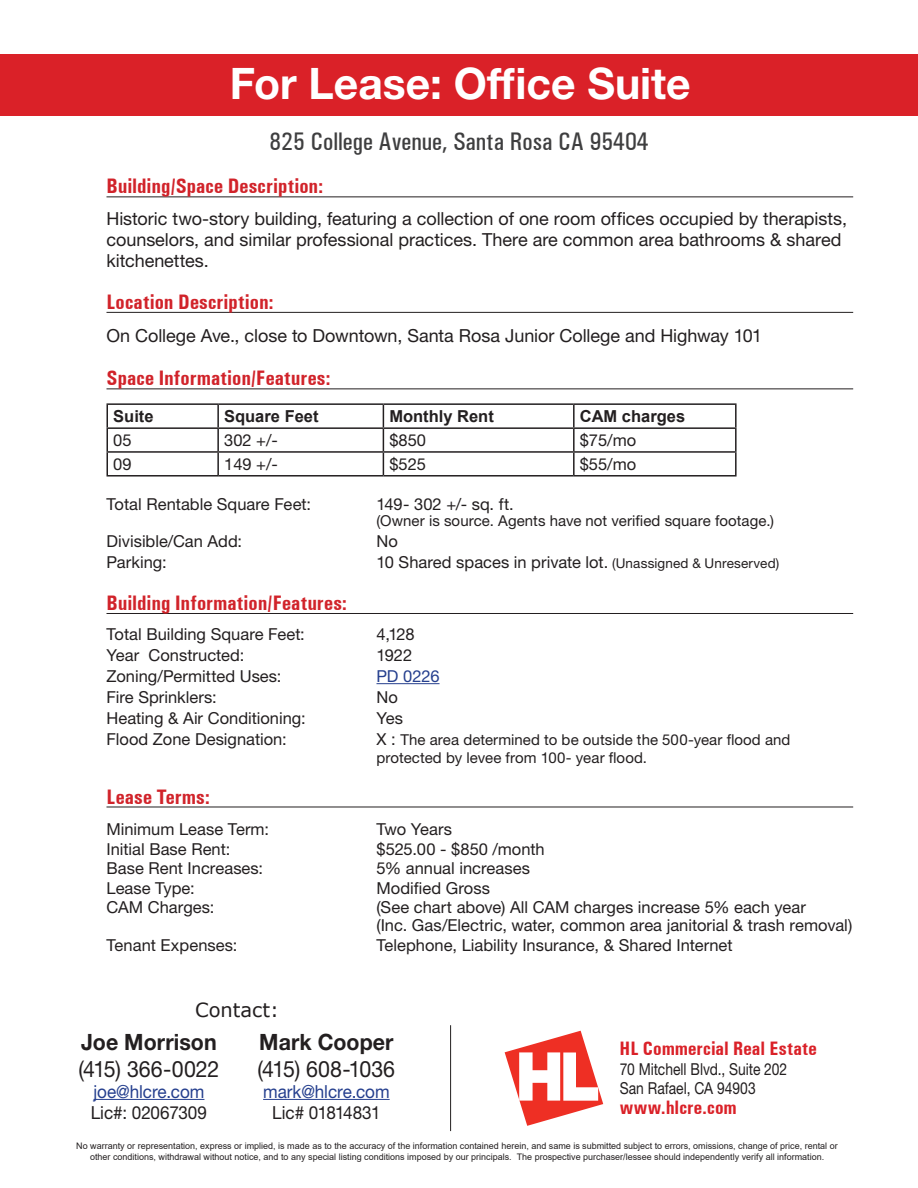
<style>
.page{position:relative;width:918px;height:1188px;background:#fff}
.page>*{position:absolute;margin:0;border:0;box-sizing:border-box;transform-origin:0 0}
.t1{font:700 43.5px "Helvetica Neue LT Std";color:#fff}
.t2{font:500 condensed 25.5px "Univers";color:#3e3e3f}
.t3{font:22.5px "Helvetica Neue LT Std";color:#231f20;scale:.95 1}
.t4{font:700 22.5px "Helvetica Neue LT Std";letter-spacing:.005em;color:#231f20;scale:.95 1}
.t5{font:700 condensed 21px "Univers";letter-spacing:.005em;color:#d1232a}
.t6{font:700 condensed 19.5px "Univers";letter-spacing:.01em;color:#da2128}
.t7{font:19.5px "Verdana";color:#231f20}
.t8{font:18px/21px "Helvetica Neue LT Std";letter-spacing:-.005em;color:#231f20}
.t9{font:18px "Helvetica Neue LT Std";letter-spacing:-.005em;color:#253f8e;scale:.95 1}
.t10{font:18px "Helvetica Neue LT Std";letter-spacing:-.005em;color:#231f20;scale:.95 1}
.t11{font:18px "Helvetica Neue LT Std";letter-spacing:-.03em;color:#231f20;scale:.95 1}
.t12{font:16.5px "Helvetica Neue LT Std";color:#231f20}
.t13{font:16.5px/19.5px "Helvetica Neue LT Std";color:#231f20;scale:.84 1}
.t14{font:700 16.5px "Arial";color:#231f20}
.t15{font:16.5px "Helvetica Neue LT Std";letter-spacing:-.01em;color:#253f8e}
.t16{font:15px/18px "Helvetica Neue LT Std";letter-spacing:.005em;color:#231f20}
.t17{font:9px/10.8px "Arial";color:#231f20;text-align:center}
.s1{font-size:13.5px}
.s2{font-size:16.5px}
</style>
<div class="page">
<hr style="left:450px;top:1025px;width:1px;height:106px;background:#231f20">
<svg style="left:505px;top:1031px;width:98px;height:95px"></svg>
<hr style="left:263px;top:1099px;width:127px;height:1px;background:#253f8e">
<hr style="left:93px;top:1099px;width:111px;height:1px;background:#253f8e">
<div style="left:0;top:54px;width:918px;height:62px;background:#da2128"></div>
<hr style="left:106px;top:196px;width:747px;height:1px;background:#231f20">
<hr style="left:106px;top:312px;width:747px;height:1px;background:#231f20">
<hr style="left:106px;top:388px;width:747px;height:1px;background:#231f20">
<hr style="left:106px;top:613px;width:747px;height:1px;background:#231f20">
<hr style="left:376px;top:683px;width:64px;height:1px;background:#253f8e">
<hr style="left:106px;top:807px;width:747px;height:1px;background:#231f20">
<hr style="left:106px;top:403px;width:112px;height:2px;background:#231f20">
<hr style="left:106px;top:405px;width:2px;height:22px;background:#231f20">
<hr style="left:218px;top:403px;width:165px;height:2px;background:#231f20">
<hr style="left:217px;top:405px;width:2px;height:22px;background:#231f20">
<hr style="left:383px;top:403px;width:191px;height:2px;background:#231f20">
<hr style="left:574px;top:403px;width:163px;height:2px;background:#231f20">
<hr style="left:573px;top:405px;width:2px;height:22px;background:#231f20">
<hr style="left:735px;top:405px;width:2px;height:22px;background:#231f20">
<hr style="left:106px;top:427px;width:112px;height:2px;background:#231f20">
<hr style="left:106px;top:429px;width:2px;height:22px;background:#231f20">
<hr style="left:218px;top:427px;width:165px;height:2px;background:#231f20">
<hr style="left:217px;top:429px;width:2px;height:22px;background:#231f20">
<hr style="left:383px;top:427px;width:191px;height:2px;background:#231f20">
<hr style="left:574px;top:427px;width:163px;height:2px;background:#231f20">
<hr style="left:573px;top:429px;width:2px;height:22px;background:#231f20">
<hr style="left:735px;top:429px;width:2px;height:22px;background:#231f20">
<hr style="left:106px;top:451px;width:112px;height:2px;background:#231f20">
<hr style="left:106px;top:453px;width:2px;height:22px;background:#231f20">
<hr style="left:218px;top:451px;width:165px;height:2px;background:#231f20">
<hr style="left:217px;top:453px;width:2px;height:22px;background:#231f20">
<hr style="left:383px;top:451px;width:191px;height:2px;background:#231f20">
<svg style="left:383px;top:405px;width:1px;height:70px"></svg>
<hr style="left:574px;top:451px;width:163px;height:2px;background:#231f20">
<hr style="left:573px;top:453px;width:2px;height:22px;background:#231f20">
<hr style="left:735px;top:453px;width:2px;height:22px;background:#231f20">
<hr style="left:106px;top:475px;width:112px;height:2px;background:#231f20">
<hr style="left:218px;top:475px;width:165px;height:2px;background:#231f20">
<hr style="left:383px;top:475px;width:191px;height:2px;background:#231f20">
<hr style="left:574px;top:475px;width:163px;height:2px;background:#231f20">
<p class="t1" style="left:230px;top:56px;width:463px">For Lease: Office Suite</p>
<p class="t2" style="left:270px;top:127px;width:381px">825 College Avenue, Santa Rosa CA 95404</p>
<p class="t5" style="left:106px;top:174px;width:218px">Building/Space Description:</p>
<p class="t8" style="left:106px;top:208px;width:742px">Historic two-story building, featuring a collection of one room offices occupied by therapists, counselors, and similar professional practices. There are common area bathrooms &amp; shared kitchenettes.</p>
<p class="t5" style="left:106px;top:289px;width:168px">Location Description:</p>
<p class="t8" style="left:106px;top:325px;width:657px">On College Ave., close to Downtown, Santa Rosa Junior College and Highway 101</p>
<p class="t5" style="left:106px;top:366px;width:225px">Space Information/Features:</p>
<p class="t14" style="left:113px;top:405px;width:42px">Suite</p>
<p class="t14" style="left:224px;top:405px;width:96px">Square Feet</p>
<p class="t14" style="left:389px;top:405px;width:106px">Monthly Rent</p>
<p class="t14" style="left:580px;top:405px;width:107px">CAM charges</p>
<p class="t12" style="left:113px;top:430px;width:20px">05</p>
<p class="t12" style="left:224px;top:430px;width:55px">302 +/-</p>
<p class="t12" style="left:389px;top:430px;width:38px">$850</p>
<p class="t12" style="left:580px;top:430px;width:58px">$75/mo</p>
<p class="t12" style="left:113px;top:454px;width:20px">09</p>
<p class="t12" style="left:224px;top:454px;width:55px">149 +/-</p>
<p class="t12" style="left:389px;top:454px;width:38px">$525</p>
<p class="t12" style="left:580px;top:454px;width:58px">$55/mo</p>
<p class="t12" style="left:106px;top:494px;width:206px">Total Rentable Square Feet:</p>
<p class="t12" style="left:377px;top:494px;width:139px">149- 302 +/- sq. ft.</p>
<p class="t16" style="left:376px;top:511px;width:399px">(Owner is source. Agents have not verified square footage.)</p>
<p class="t12" style="left:106px;top:531px;width:137px">Divisible/Can Add:</p>
<p class="t12" style="left:377px;top:531px;width:23px">No</p>
<p class="t12" style="left:106px;top:552px;width:62px">Parking:</p>
<p class="t12" style="left:377px;top:552px;width:404px">10 Shared spaces in private lot. <span class="s1">(Unassigned &amp; Unreserved)</span></p>
<p class="t5" style="left:106px;top:590px;width:242px">Building Information/Features:</p>
<p class="t12" style="left:106px;top:624px;width:200px">Total Building Square Feet:</p>
<p class="t12" style="left:377px;top:624px;width:40px">4,128</p>
<p class="t12" style="left:106px;top:645px;width:139px">Year Constructed:</p>
<p class="t12" style="left:377px;top:645px;width:37px">1922</p>
<p class="t12" style="left:106px;top:666px;width:177px">Zoning/Permitted Uses:</p>
<p class="t15" style="left:376px;top:666px;width:65px">PD 0226</p>
<p class="t12" style="left:106px;top:687px;width:112px">Fire Sprinklers:</p>
<p class="t12" style="left:377px;top:687px;width:23px">No</p>
<p class="t12" style="left:106px;top:708px;width:201px">Heating &amp; Air Conditioning:</p>
<p class="t12" style="left:377px;top:708px;width:28px">Yes</p>
<p class="t12" style="left:106px;top:729px;width:182px">Flood Zone Designation:</p>
<p class="t16" style="left:376px;top:730px;width:416px"><span class="s2">X :</span> The area determined to be outside the 500-year flood and protected by levee from 100- year flood.</p>
<p class="t5" style="left:106px;top:784px;width:105px">Lease Terms:</p>
<p class="t12" style="left:106px;top:819px;width:164px">Minimum Lease Term:</p>
<p class="t12" style="left:377px;top:819px;width:77px">Two Years</p>
<p class="t12" style="left:106px;top:839px;width:125px">Initial Base Rent:</p>
<p class="t12" style="left:377px;top:839px;width:170px">$525.00 - $850 /month</p>
<p class="t12" style="left:106px;top:858px;width:158px">Base Rent Increases:</p>
<p class="t12" style="left:377px;top:858px;width:155px">5% annual increases</p>
<p class="t12" style="left:106px;top:878px;width:90px">Lease Type:</p>
<p class="t12" style="left:377px;top:878px;width:115px">Modified Gross</p>
<p class="t12" style="left:106px;top:897px;width:109px">CAM Charges:</p>
<p class="t12" style="left:377px;top:897px;width:431px">(See chart above) All CAM charges increase 5% each year</p>
<p class="t12" style="left:377px;top:915px;width:477px">(Inc. Gas/Electric, water, common area janitorial &amp; trash removal)</p>
<p class="t12" style="left:106px;top:935px;width:132px">Tenant Expenses:</p>
<p class="t12" style="left:377px;top:935px;width:358px">Telephone, Liability Insurance, &amp; Shared Internet</p>
<p class="t7" style="left:195px;top:997px;width:85px">Contact:</p>
<h3 class="t4" style="left:81px;top:1028px;width:144px">Joe Morrison</h3>
<h3 class="t3" style="left:78px;top:1055px;width:150px">(415) 366-0022</h3>
<p class="t9" style="left:93px;top:1080px;width:118px">joe@hlcre.com</p>
<p class="t10" style="left:91px;top:1101px;width:124px">Lic#: 02067309</p>
<h3 class="t4" style="left:259px;top:1028px;width:143px">Mark Cooper</h3>
<h3 class="t3" style="left:258px;top:1055px;width:146px">(415) 608-1036</h3>
<p class="t9" style="left:263px;top:1080px;width:135px">mark@hlcre.com</p>
<p class="t11" style="left:272px;top:1101px;width:116px">Lic# 01814831</p>
<p class="t6" style="left:620px;top:1037px;width:199px">HL Commercial Real Estate</p>
<p class="t13" style="left:620px;top:1059px;width:201px">70 Mitchell Blvd., Suite 202<br>San Rafael, CA 94903</p>
<p class="t6" style="left:620px;top:1096px;width:118px">www.hlcre.com</p>
<p class="t17" style="left:76px;top:1141px;width:763px">No warranty or representation, express or implied, is made as to the accuracy of the information contained herein, and same is submitted subject to errors, omissions, change of price, rental or other conditions, withdrawal without notice, and to any special listing conditions imposed by our principals. The prospective purchaser/lessee should independently verify all information.</p>
</div>
